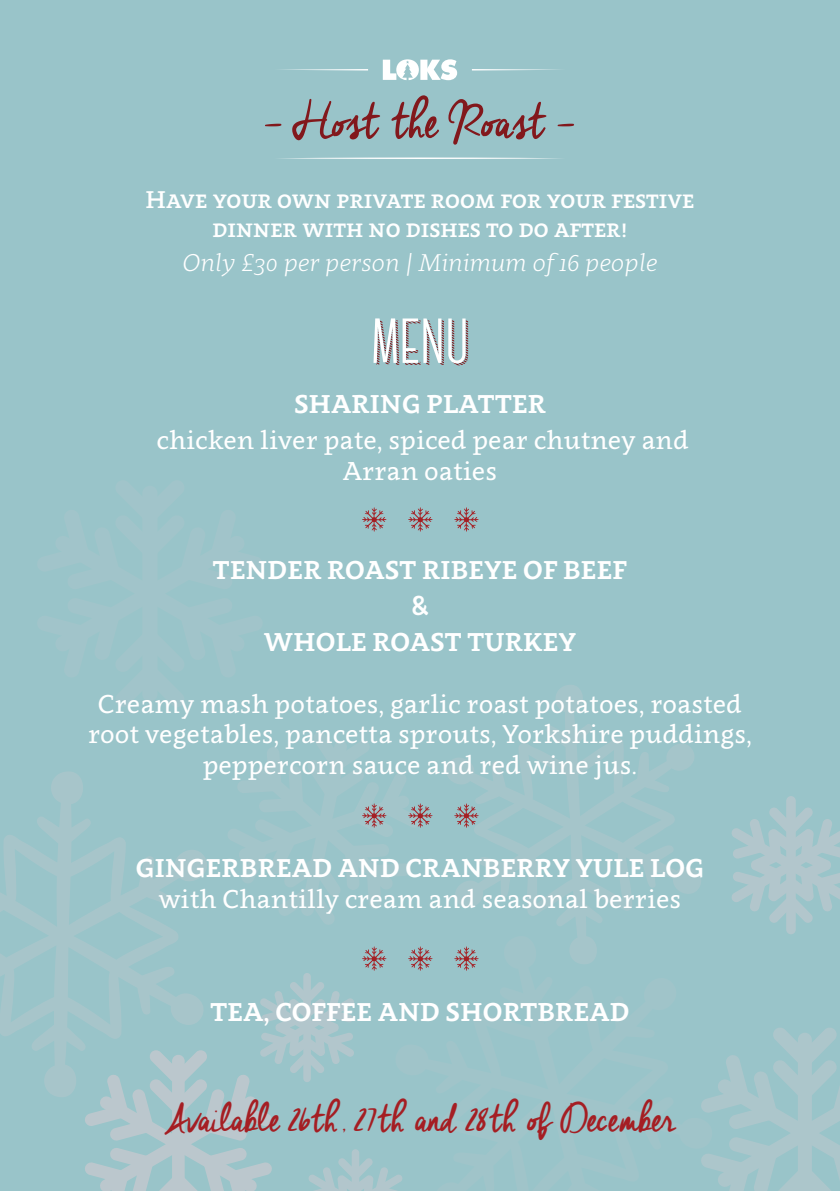
<style>
.page{position:relative;width:840px;height:1191px;background:#fff}
.page>*{position:absolute;margin:0;border:0;box-sizing:border-box;transform-origin:0 0}
.t1{font:63.4px "Canter Bold Strips";color:#82181c}
.t2{font:62px "Cheddar Jack";letter-spacing:-.045em;color:#82181c}
.t3{font:48.6px "Cheddar Jack";letter-spacing:-.025em;color:#a51e23}
.t4{font:25.6px/30.8px "Clavo";color:#fff;text-align:center}
.t5{font:700 25.6px/36.2px "Clavo";letter-spacing:.01em;color:#fff;text-align:center}
.t6{font:500 24px/28.8px "Clavo";color:#fff;text-align:center}
.t7{font:italic 300 24px "Clavo";color:#fff}
</style>
<div class="page">
<div style="left:0;top:0;width:839px;height:1191px;background:#99c4c9"></div>
<svg style="left:446px;top:685px;width:255px;height:247px"></svg>
<svg style="left:0;top:772px;width:207px;height:325px"></svg>
<svg style="left:420px;top:932px;width:176px;height:39px"></svg>
<svg style="left:701px;top:1028px;width:138px;height:163px"></svg>
<div style="left:785px;top:796px;width:10px;height:138px;background:#b2c6cc;border-radius:5px"></div>
<svg style="left:732px;top:807px;width:107px;height:116px"></svg>
<div style="left:303px;top:973px;width:8px;height:109px;background:#b2c6cc;border-radius:4px"></div>
<svg style="left:84px;top:981px;width:318px;height:210px"></svg>
<svg style="left:280px;top:157px;width:280px;height:2px"></svg>
<svg style="left:382px;top:59px;width:75px;height:21px"></svg>
<svg style="left:281px;top:69px;width:87px;height:1px"></svg>
<svg style="left:472px;top:69px;width:87px;height:1px"></svg>
<svg style="left:408px;top:507px;width:24px;height:25px"></svg>
<svg style="left:362px;top:507px;width:24px;height:25px"></svg>
<svg style="left:454px;top:507px;width:24px;height:25px"></svg>
<svg style="left:362px;top:803px;width:70px;height:25px"></svg>
<svg style="left:454px;top:803px;width:24px;height:25px"></svg>
<svg style="left:408px;top:946px;width:24px;height:24px"></svg>
<svg style="left:362px;top:946px;width:24px;height:24px"></svg>
<svg style="left:454px;top:946px;width:24px;height:24px"></svg>
<h2 class="t2" style="left:264px;top:86px;width:312px">- Host the Roast -</h2>
<p class="t6" style="left:145px;top:185px;width:550px">Have your own private room for your festive dinner with no dishes to do after!</p>
<p class="t7" style="left:182px;top:246px;width:476px">Only £30 per person | Minimum of 16 people</p>
<h1 class="t1" style="left:370px;top:306px;width:100px">MENU</h1>
<p class="t5" style="left:294px;top:385px;width:253px">SHARING PLATTER</p>
<p class="t4" style="left:156px;top:424px;width:533px">chicken liver pate, spiced pear chutney and<br>Arran oaties</p>
<p class="t5" style="left:213px;top:550px;width:415px">TENDER ROAST RIBEYE OF BEEF &amp;<br>WHOLE ROAST TURKEY</p>
<p class="t4" style="left:88px;top:687px;width:665px">Creamy mash potatoes, garlic roast potatoes, roasted root vegetables, pancetta sprouts, Yorkshire puddings, peppercorn sauce and red wine jus.</p>
<p class="t5" style="left:136px;top:849px;width:569px">GINGERBREAD AND CRANBERRY YULE LOG</p>
<p class="t4" style="left:159px;top:882px;width:523px">with Chantilly cream and seasonal berries</p>
<p class="t5" style="left:210px;top:993px;width:420px">TEA, COFFEE AND SHORTBREAD</p>
<h3 class="t3" style="left:164px;top:1091px;width:512px">Available 26th, 27th and 28th of December</h3>
</div>
